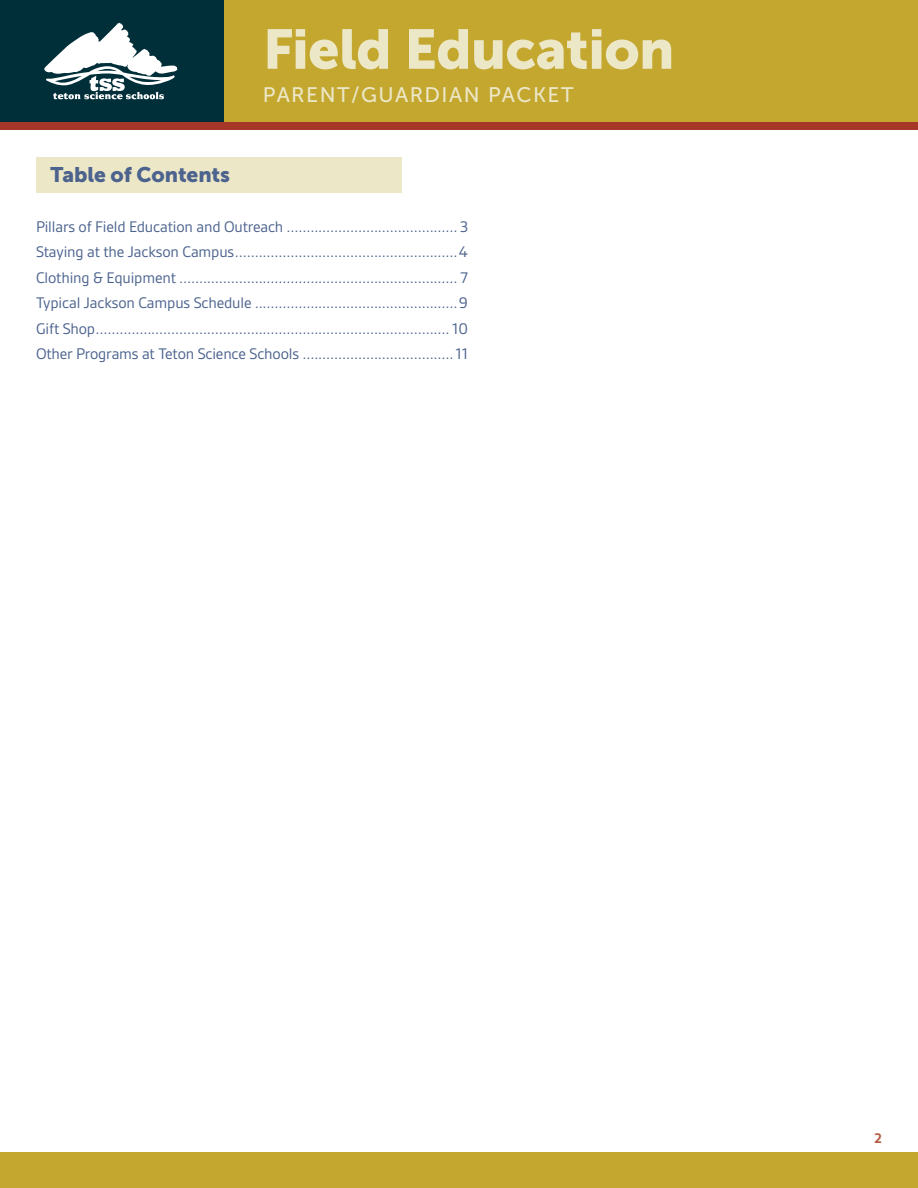
<style>
.page{position:relative;width:918px;height:1188px;background:#fff}
.page>*{position:absolute;margin:0;border:0;box-sizing:border-box;transform-origin:0 0}
.t1{font:55.5px "Museo Sans 900";letter-spacing:-.01em;color:#ece7c7}
.t2{font:21px "Museo Sans 500";letter-spacing:.07em;color:#ece7c7}
.t3{font:21px "Museo Sans 900";letter-spacing:-.005em;color:#4c638e}
.t4{font:16.5px/25.5px "Gesta";letter-spacing:-.01em;color:#4c638e;text-align:justify}
.t5{font:700 15px "Gesta";color:#b45b43}
</style>
<div class="page">
<div style="left:0;top:7px;width:918px;height:123px;background:#a63728"></div>
<div style="left:224px;top:0;width:694px;height:122px;background:#c4a72e"></div>
<div style="left:0;top:0;width:224px;height:122px;background:#012f39"></div>
<svg style="left:44px;top:23px;width:133px;height:76px"></svg>
<div style="left:0;top:1152px;width:918px;height:36px;background:#c4a72e"></div>
<div style="left:36px;top:157px;width:365px;height:36px;background:#ece7c7"></div>
<h1 class="t1" style="left:263px;top:18px;width:413px">Field Education</h1>
<p class="t2" style="left:263px;top:83px;width:312px">PARENT/GUARDIAN PACKET</p>
<p class="t3" style="left:51px;top:162px;width:181px">Table of Contents</p>
<p class="t4" style="left:36px;top:214px;width:434px">Pillars of Field Education and Outreach ........................................... 3<br>Staying at the Jackson Campus........................................................4<br>Clothing &amp; Equipment ...................................................................... 7<br>Typical Jackson Campus Schedule ...................................................9<br>Gift Shop......................................................................................... 10<br>Other Programs at Teton Science Schools ......................................11</p>
<p class="t5" style="left:874px;top:1130px;width:9px">2</p>
</div>
